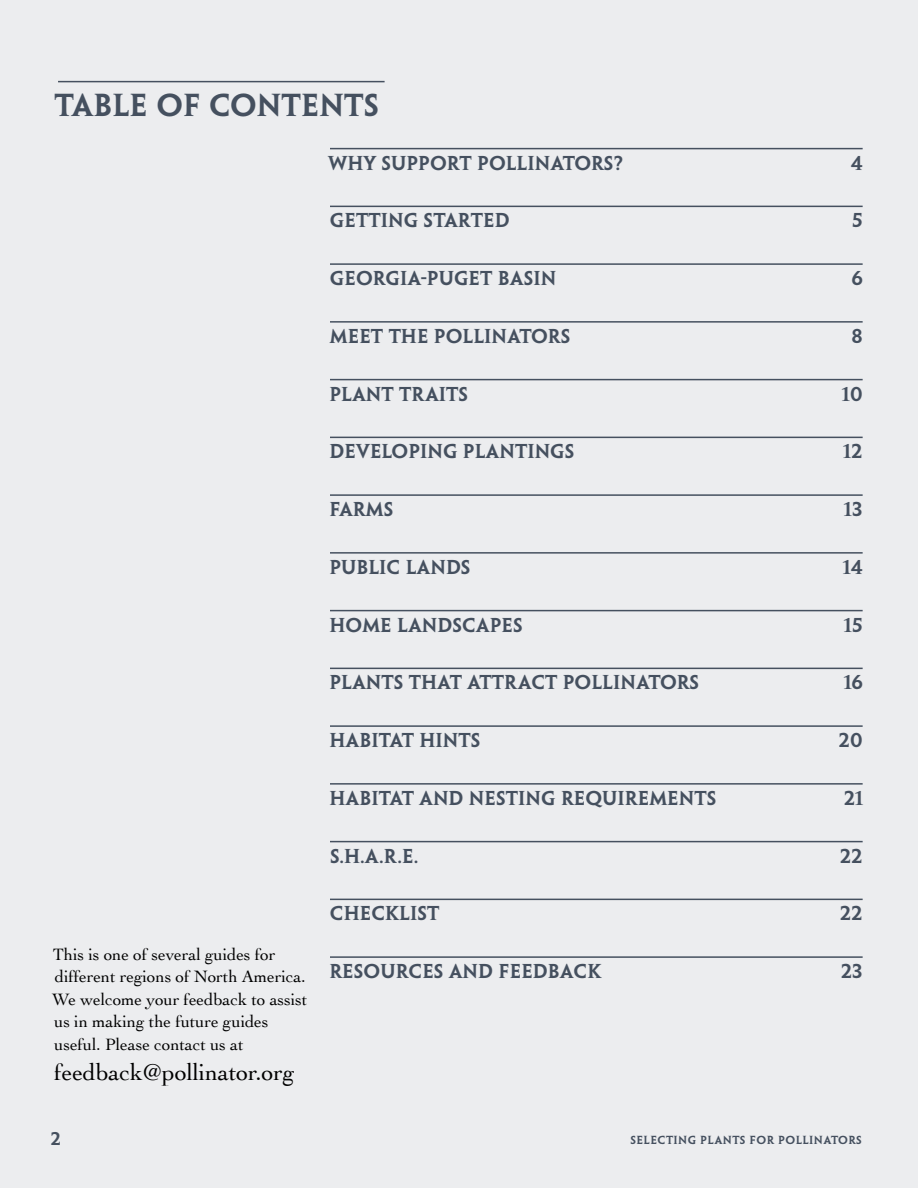
<style>
.page{position:relative;width:918px;height:1188px;background:#ecedef}
.page>*{position:absolute;margin:0;border:0;box-sizing:border-box;transform-origin:0 0}
.t1{font:28.5px "Penumbra MM 585 1000";color:#45505f}
.t2{font:24px "Cochin";letter-spacing:-.005em;color:#000}
.t3{font:18px "Penumbra MM 585 1000";color:#45505f}
.t4{font:17.25px/22.5px "Cochin";letter-spacing:-.005em;color:#000}
.t5{font:16.5px "Penumbra MM 585 1000";color:#45505f}
.t6{font:10.5px "Penumbra MM 585 1000";letter-spacing:.04em;color:#45505f}
</style>
<div class="page">
<hr style="left:330px;top:148px;width:533px;height:1px;background:#45505f">
<hr style="left:330px;top:206px;width:533px;height:1px;background:#45505f">
<hr style="left:330px;top:263px;width:533px;height:2px;background:#45505f">
<hr style="left:330px;top:321px;width:533px;height:2px;background:#45505f">
<hr style="left:330px;top:379px;width:533px;height:1px;background:#45505f">
<hr style="left:330px;top:437px;width:533px;height:1px;background:#45505f">
<hr style="left:330px;top:494px;width:533px;height:2px;background:#45505f">
<hr style="left:330px;top:552px;width:533px;height:2px;background:#45505f">
<hr style="left:330px;top:610px;width:533px;height:1px;background:#45505f">
<hr style="left:330px;top:668px;width:533px;height:1px;background:#45505f">
<hr style="left:330px;top:725px;width:533px;height:2px;background:#45505f">
<hr style="left:330px;top:783px;width:533px;height:2px;background:#45505f">
<hr style="left:330px;top:841px;width:533px;height:1px;background:#45505f">
<hr style="left:330px;top:899px;width:533px;height:1px;background:#45505f">
<hr style="left:330px;top:956px;width:533px;height:2px;background:#45505f">
<hr style="left:58px;top:81px;width:327px;height:1px;background:#45505f">
<h1 class="t1" style="left:55px;top:89px;width:326px">TABLE OF CONTENTS</h1>
<p class="t3" style="left:329px;top:153px;width:296px">WHY SUPPORT POLLINATORS?</p>
<p class="t3" style="left:851px;top:153px;width:13px">4</p>
<p class="t3" style="left:330px;top:210px;width:181px">GETTING STARTED</p>
<p class="t3" style="left:852px;top:210px;width:12px">5</p>
<p class="t3" style="left:330px;top:268px;width:228px">GEORGIA-PUGET BASIN</p>
<p class="t3" style="left:852px;top:268px;width:13px">6</p>
<p class="t3" style="left:330px;top:326px;width:242px">MEET THE POLLINATORS</p>
<p class="t3" style="left:851px;top:326px;width:13px">8</p>
<p class="t3" style="left:329px;top:383px;width:140px">PLANT TRAITS</p>
<p class="t3" style="left:842px;top:383px;width:22px">10</p>
<p class="t3" style="left:330px;top:441px;width:247px">DEVELOPING PLANTINGS</p>
<p class="t3" style="left:843px;top:441px;width:21px">12</p>
<p class="t3" style="left:329px;top:499px;width:66px">FARMS</p>
<p class="t3" style="left:844px;top:499px;width:20px">13</p>
<p class="t3" style="left:329px;top:557px;width:143px">PUBLIC LANDS</p>
<p class="t3" style="left:843px;top:557px;width:22px">14</p>
<p class="t3" style="left:330px;top:614px;width:195px">HOME LANDSCAPES</p>
<p class="t3" style="left:844px;top:614px;width:20px">15</p>
<p class="t3" style="left:329px;top:672px;width:371px">PLANTS THAT ATTRACT POLLINATORS</p>
<p class="t3" style="left:844px;top:672px;width:21px">16</p>
<p class="t3" style="left:330px;top:730px;width:152px">HABITAT HINTS</p>
<p class="t3" style="left:839px;top:730px;width:25px">20</p>
<p class="t3" style="left:330px;top:788px;width:389px">HABITAT AND NESTING REQUIREMENTS</p>
<p class="t3" style="left:844px;top:788px;width:21px">21</p>
<p class="t3" style="left:330px;top:845px;width:90px">S.H.A.R.E.</p>
<p class="t3" style="left:840px;top:845px;width:24px">22</p>
<p class="t4" style="left:52px;top:942px;width:257px">This is one of several guides for different regions of North America.<br>We welcome your feedback to assist us in making the future guides useful. Please contact us at</p>
<h2 class="t2" style="left:54px;top:1056px;width:242px">feedback@pollinator.org</h2>
<p class="t3" style="left:330px;top:903px;width:111px">CHECKLIST</p>
<p class="t3" style="left:840px;top:903px;width:24px">22</p>
<p class="t3" style="left:329px;top:961px;width:274px">RESOURCES AND FEEDBACK</p>
<p class="t3" style="left:841px;top:961px;width:23px">23</p>
<p class="t5" style="left:51px;top:1129px;width:12px">2</p>
<p class="t6" style="left:630px;top:1134px;width:233px">SELECTING PLANTS FOR POLLINATORS</p>
</div>
